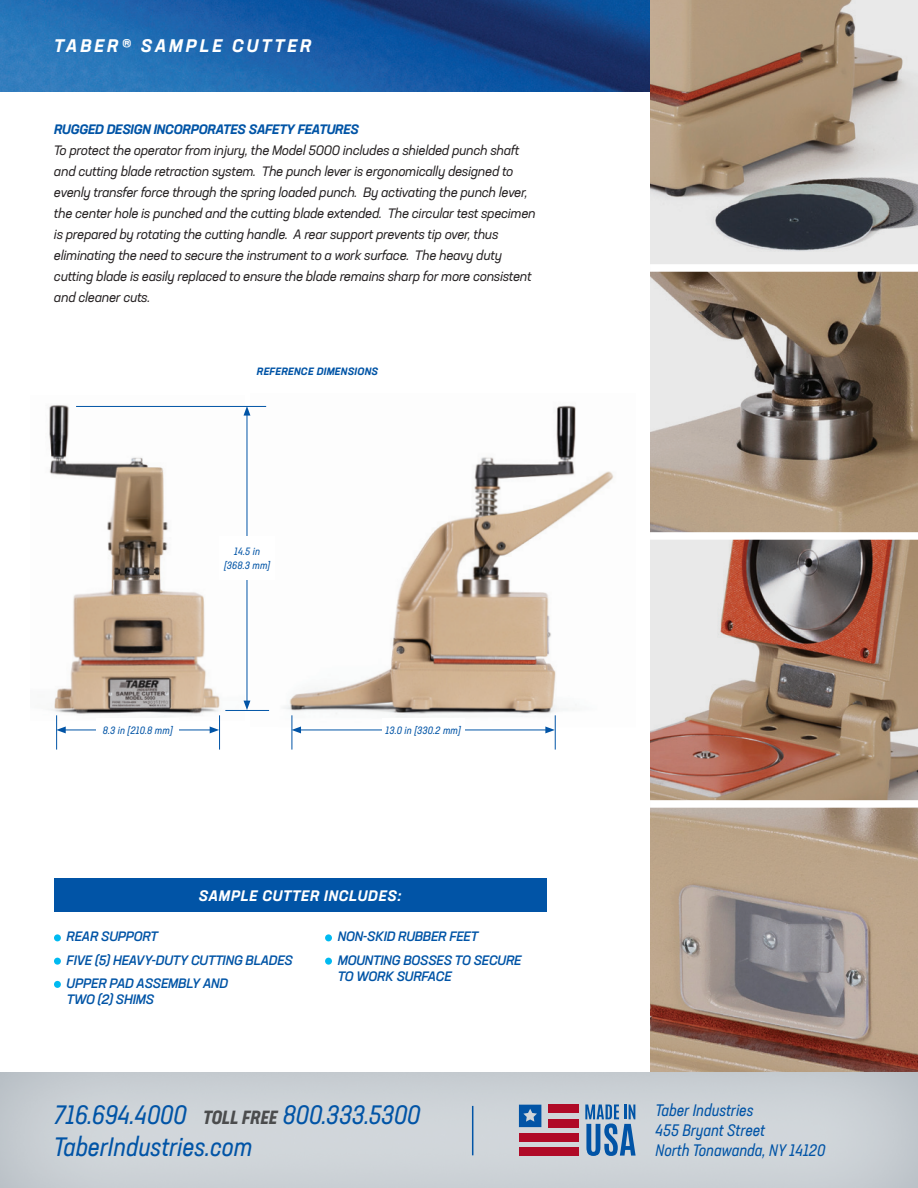
<style>
.page{position:relative;width:918px;height:1188px;background:#fff}
.page>*{position:absolute;margin:0;border:0;box-sizing:border-box;transform-origin:0 0}
.t1{font:italic condensed 26.4px/31.7px "Neusa Next Std";color:#0154a6}
.t2{font:italic 700 18px "Neusa Next Std";letter-spacing:.17em;color:#fff}
.t3{font:italic condensed 16.5px/19.8px "Neusa Next Std";color:#0154a6}
.t4{font:italic 700 15px "Neusa Next Std";letter-spacing:.05em;color:#fff}
.t5{font:italic 13.5px/21px "Neusa Next Std";letter-spacing:-.02em;color:#231f20}
.t6{font:italic 500 13.5px/23.2px "Neusa Next Std";letter-spacing:-.01em;color:#0154a6}
.t7{font:italic 700 13.5px "Neusa Next Std";letter-spacing:-.01em;color:#0154a6}
.t8{font:italic condensed 10.5px/13.5px "Neusa Next Std";letter-spacing:.02em;color:#0154a6;text-align:center}
.t9{font:italic 700 10.5px "Neusa Next Std";letter-spacing:.03em;color:#0154a6}
.s1{font-weight:700;font-size:18.9px;color:#4b4c4d}
</style>
<div class="page">
<img style="left:250px;top:405px;width:364px;height:322px">
<img style="left:49px;top:405px;width:195px;height:315px">
<img style="left:0;top:0;width:650px;height:92px">
<div style="left:0;top:1071px;width:918px;height:117px;background:#cdd2d7"></div>
<hr style="left:472px;top:1106px;width:1px;height:49px;background:#0154a6">
<div style="left:548px;top:1105px;width:31px;height:8px;background:#b00a27"></div>
<div style="left:548px;top:1119px;width:31px;height:8px;background:#b00a27"></div>
<div style="left:519px;top:1133px;width:60px;height:8px;background:#b00a27"></div>
<div style="left:519px;top:1148px;width:60px;height:8px;background:#b00a27"></div>
<svg style="left:585px;top:1105px;width:51px;height:51px"></svg>
<svg style="left:519px;top:1105px;width:22px;height:22px"></svg>
<hr style="left:56px;top:715px;width:1px;height:35px;background:#0154a6">
<hr style="left:292px;top:715px;width:1px;height:35px;background:#0154a6">
<hr style="left:219px;top:715px;width:1px;height:35px;background:#0154a6">
<hr style="left:555px;top:715px;width:1px;height:35px;background:#0154a6">
<hr style="left:63px;top:730px;width:149px;height:1px;background:#0154a6">
<svg style="left:56px;top:727px;width:10px;height:6px"></svg>
<svg style="left:210px;top:727px;width:9px;height:6px"></svg>
<hr style="left:299px;top:730px;width:249px;height:1px;background:#0154a6">
<svg style="left:292px;top:727px;width:9px;height:6px"></svg>
<svg style="left:545px;top:727px;width:10px;height:6px"></svg>
<div style="left:96px;top:719px;width:83px;height:22px;background:#fff"></div>
<div style="left:382px;top:719px;width:83px;height:22px;background:#fff"></div>
<hr style="left:76px;top:406px;width:190px;height:1px;background:#0154a6">
<hr style="left:225px;top:710px;width:44px;height:1px;background:#0154a6">
<hr style="left:247px;top:413px;width:1px;height:290px;background:#0154a6">
<svg style="left:244px;top:407px;width:6px;height:9px"></svg>
<svg style="left:244px;top:701px;width:6px;height:9px"></svg>
<div style="left:219px;top:536px;width:56px;height:44px;background:#fff"></div>
<div style="left:54px;top:934px;width:7px;height:7px;background:#00baf1;border-radius:50%"></div>
<div style="left:54px;top:958px;width:7px;height:7px;background:#00baf1;border-radius:50%"></div>
<div style="left:54px;top:981px;width:7px;height:7px;background:#00baf1;border-radius:50%"></div>
<div style="left:325px;top:934px;width:7px;height:7px;background:#00baf1;border-radius:50%"></div>
<div style="left:325px;top:958px;width:7px;height:7px;background:#00baf1;border-radius:50%"></div>
<div style="left:54px;top:878px;width:492px;height:34px;background:#0154a6"></div>
<svg style="left:650px;top:0;width:268px;height:1072px;background:#a69283"></svg>
<div style="left:650px;top:264px;width:268px;height:8px;background:#fff"></div>
<div style="left:650px;top:532px;width:268px;height:8px;background:#fff"></div>
<div style="left:650px;top:800px;width:268px;height:8px;background:#fff"></div>
<h2 class="t2" style="left:54px;top:34px;width:259px">TABER® SAMPLE CUTTER</h2>
<p class="t7" style="left:54px;top:120px;width:306px">RUGGED DESIGN INCORPORATES SAFETY FEATURES</p>
<p class="t5" style="left:54px;top:139px;width:483px">To protect the operator from injury, the Model 5000 includes a shielded punch shaft and cutting blade retraction system. The punch lever is ergonomically designed to evenly transfer force through the spring loaded punch. By activating the punch lever, the center hole is punched and the cutting blade extended. The circular test specimen is prepared by rotating the cutting handle. A rear support prevents tip over, thus eliminating the need to secure the instrument to a work surface. The heavy duty cutting blade is easily replaced to ensure the blade remains sharp for more consistent and cleaner cuts.</p>
<p class="t9" style="left:257px;top:365px;width:123px">REFERENCE DIMENSIONS</p>
<p class="t8" style="left:224px;top:545px;width:48px">14.5 in [368.3 mm]</p>
<p class="t8" style="left:103px;top:723px;width:71px">8.3 in [210.8 mm]</p>
<p class="t8" style="left:386px;top:723px;width:77px">13.0 in [330.2 mm]</p>
<p class="t4" style="left:199px;top:886px;width:204px">SAMPLE CUTTER INCLUDES:</p>
<p class="t6" style="left:67px;top:925px;width:228px">REAR SUPPORT<br>FIVE (5) HEAVY-DUTY CUTTING BLADES<br>UPPER PAD ASSEMBLY AND</p>
<p class="t6" style="left:67px;top:988px;width:89px">TWO (2) SHIMS</p>
<p class="t6" style="left:338px;top:925px;width:185px">NON-SKID RUBBER FEET<br>MOUNTING BOSSES TO SECURE</p>
<p class="t6" style="left:338px;top:965px;width:115px">TO WORK SURFACE</p>
<h1 class="t1" style="left:54px;top:1099px;width:368px">716.694.4000 <span class="s1">TOLL FREE</span> 800.333.5300<br>TaberIndustries.com</h1>
<p class="t3" style="left:656px;top:1101px;width:171px">Taber Industries<br>455 Bryant Street<br>North Tonawanda, NY 14120</p>
</div>
